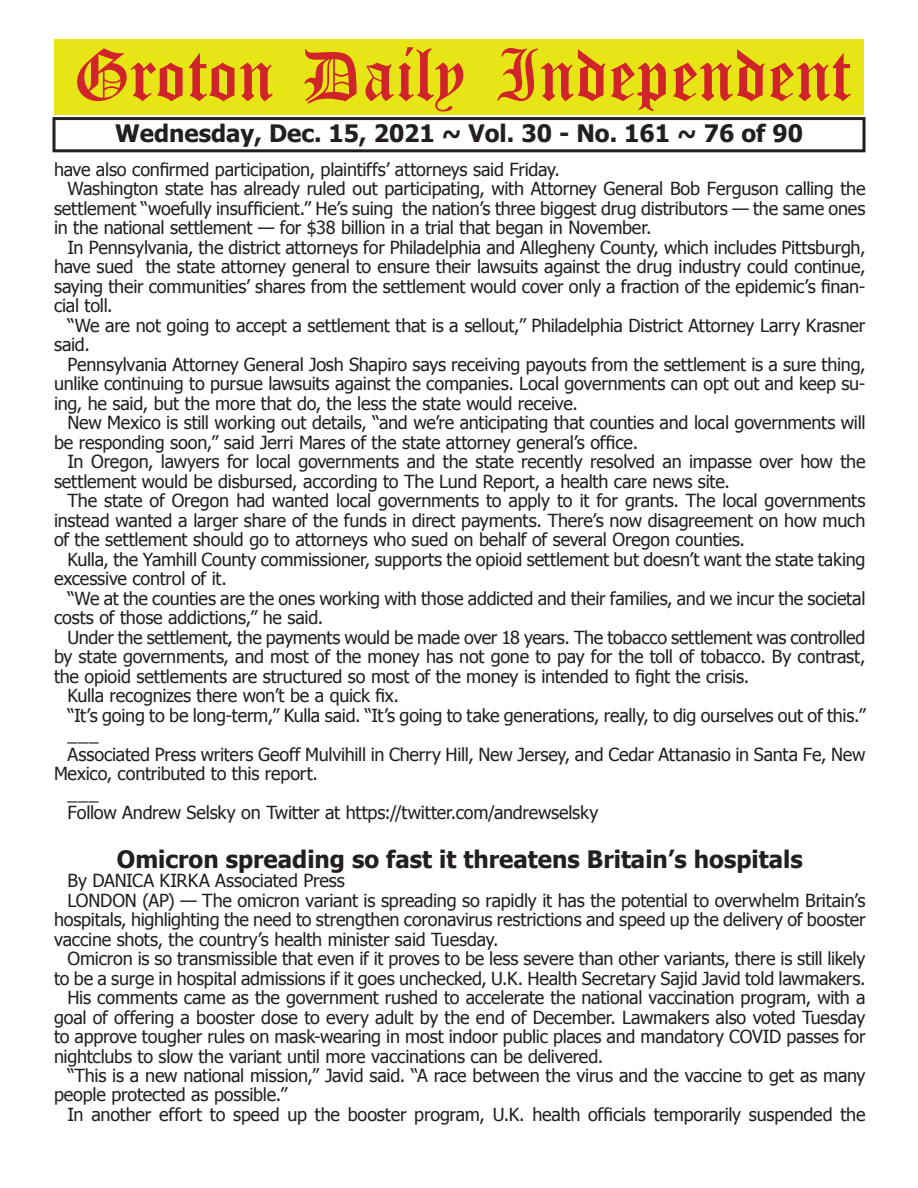
<style>
.page{position:relative;width:918px;height:1188px;background:#fff}
.page>*{position:absolute;margin:0;border:0;box-sizing:border-box;transform-origin:0 0}
.t1{font:54px "Old English Five";color:#d1232a}
.t2{font:700 24px "Tahoma";color:#231f20}
.t3{font:18px "Tahoma";letter-spacing:-.01em;color:#231f20}
</style>
<div class="page">
<div style="left:52px;top:117px;width:814px;height:35px;border:3px solid #231f20"></div>
<div style="left:54px;top:40px;width:810px;height:75px;background:#e7e515"></div>
<h1 class="t1" style="left:73px;top:50px;width:779px">Groton Daily Independent</h1>
<h2 class="t2" style="left:115px;top:116px;width:689px">Wednesday, Dec. 15, 2021 ~ Vol. 30 - No. 161 ~ 76 of 90</h2>
<p class="t3" style="left:54px;top:157px;width:507px">have also confirmed participation, plaintiffs’ attorneys said Friday.</p>
<p class="t3" style="left:68px;top:177px;width:799px">Washington state has already ruled out participating, with Attorney General Bob Ferguson calling the</p>
<p class="t3" style="left:54px;top:196px;width:813px">settlement “woefully insufficient.” He’s suing the nation’s three biggest drug distributors — the same ones</p>
<p class="t3" style="left:54px;top:216px;width:599px">in the national settlement — for $38 billion in a trial that began in November.</p>
<p class="t3" style="left:68px;top:235px;width:800px">In Pennsylvania, the district attorneys for Philadelphia and Allegheny County, which includes Pittsburgh,</p>
<p class="t3" style="left:54px;top:255px;width:813px">have sued the state attorney general to ensure their lawsuits against the drug industry could continue,</p>
<p class="t3" style="left:54px;top:274px;width:813px">saying their communities’ shares from the settlement would cover only a fraction of the epidemic’s finan-</p>
<p class="t3" style="left:54px;top:294px;width:60px">cial toll.</p>
<p class="t3" style="left:68px;top:313px;width:799px">“We are not going to accept a settlement that is a sellout,” Philadelphia District Attorney Larry Krasner</p>
<p class="t3" style="left:54px;top:333px;width:37px">said.</p>
<p class="t3" style="left:68px;top:352px;width:799px">Pennsylvania Attorney General Josh Shapiro says receiving payouts from the settlement is a sure thing,</p>
<p class="t3" style="left:54px;top:372px;width:813px">unlike continuing to pursue lawsuits against the companies. Local governments can opt out and keep su-</p>
<p class="t3" style="left:54px;top:391px;width:525px">ing, he said, but the more that do, the less the state would receive.</p>
<p class="t3" style="left:68px;top:411px;width:800px">New Mexico is still working out details, “and we’re anticipating that counties and local governments will</p>
<p class="t3" style="left:54px;top:430px;width:586px">be responding soon,” said Jerri Mares of the state attorney general’s office.</p>
<p class="t3" style="left:68px;top:450px;width:799px">In Oregon, lawyers for local governments and the state recently resolved an impasse over how the</p>
<p class="t3" style="left:54px;top:469px;width:677px">settlement would be disbursed, according to The Lund Report, a health care news site.</p>
<p class="t3" style="left:68px;top:489px;width:799px">The state of Oregon had wanted local governments to apply to it for grants. The local governments</p>
<p class="t3" style="left:54px;top:508px;width:813px">instead wanted a larger share of the funds in direct payments. There’s now disagreement on how much</p>
<p class="t3" style="left:54px;top:528px;width:693px">of the settlement should go to attorneys who sued on behalf of several Oregon counties.</p>
<p class="t3" style="left:68px;top:547px;width:800px">Kulla, the Yamhill County commissioner, supports the opioid settlement but doesn’t want the state taking</p>
<p class="t3" style="left:54px;top:567px;width:174px">excessive control of it.</p>
<p class="t3" style="left:68px;top:586px;width:799px">“We at the counties are the ones working with those addicted and their families, and we incur the societal</p>
<p class="t3" style="left:54px;top:606px;width:271px">costs of those addictions,” he said.</p>
<p class="t3" style="left:68px;top:625px;width:799px">Under the settlement, the payments would be made over 18 years. The tobacco settlement was controlled</p>
<p class="t3" style="left:54px;top:645px;width:813px">by state governments, and most of the money has not gone to pay for the toll of tobacco. By contrast,</p>
<p class="t3" style="left:54px;top:664px;width:697px">the opioid settlements are structured so most of the money is intended to fight the crisis.</p>
<p class="t3" style="left:68px;top:683px;width:333px">Kulla recognizes there won’t be a quick fix.</p>
<p class="t3" style="left:68px;top:703px;width:800px">“It’s going to be long-term,” Kulla said. “It’s going to take generations, really, to dig ourselves out of this.”</p>
<p class="t3" style="left:68px;top:722px;width:33px">___</p>
<p class="t3" style="left:68px;top:742px;width:800px">Associated Press writers Geoff Mulvihill in Cherry Hill, New Jersey, and Cedar Attanasio in Santa Fe, New</p>
<p class="t3" style="left:54px;top:761px;width:265px">Mexico, contributed to this report.</p>
<p class="t3" style="left:68px;top:781px;width:33px">___</p>
<p class="t3" style="left:68px;top:800px;width:532px">Follow Andrew Selsky on Twitter at https://twitter.com/andrewselsky</p>
<h2 class="t2" style="left:117px;top:842px;width:687px">Omicron spreading so fast it threatens Britain’s hospitals</h2>
<p class="t3" style="left:68px;top:868px;width:279px">By DANICA KIRKA Associated Press</p>
<p class="t3" style="left:68px;top:888px;width:800px">LONDON (AP) — The omicron variant is spreading so rapidly it has the potential to overwhelm Britain’s</p>
<p class="t3" style="left:54px;top:907px;width:813px">hospitals, highlighting the need to strengthen coronavirus restrictions and speed up the delivery of booster</p>
<p class="t3" style="left:54px;top:927px;width:446px">vaccine shots, the country’s health minister said Tuesday.</p>
<p class="t3" style="left:68px;top:946px;width:799px">Omicron is so transmissible that even if it proves to be less severe than other variants, there is still likely</p>
<p class="t3" style="left:54px;top:966px;width:813px">to be a surge in hospital admissions if it goes unchecked, U.K. Health Secretary Sajid Javid told lawmakers.</p>
<p class="t3" style="left:68px;top:985px;width:800px">His comments came as the government rushed to accelerate the national vaccination program, with a</p>
<p class="t3" style="left:54px;top:1005px;width:813px">goal of offering a booster dose to every adult by the end of December. Lawmakers also voted Tuesday</p>
<p class="t3" style="left:54px;top:1024px;width:813px">to approve tougher rules on mask-wearing in most indoor public places and mandatory COVID passes for</p>
<p class="t3" style="left:54px;top:1044px;width:551px">nightclubs to slow the variant until more vaccinations can be delivered.</p>
<p class="t3" style="left:68px;top:1063px;width:800px">“This is a new national mission,” Javid said. “A race between the virus and the vaccine to get as many</p>
<p class="t3" style="left:54px;top:1083px;width:235px">people protected as possible.”</p>
<p class="t3" style="left:68px;top:1102px;width:799px">In another effort to speed up the booster program, U.K. health officials temporarily suspended the</p>
</div>
